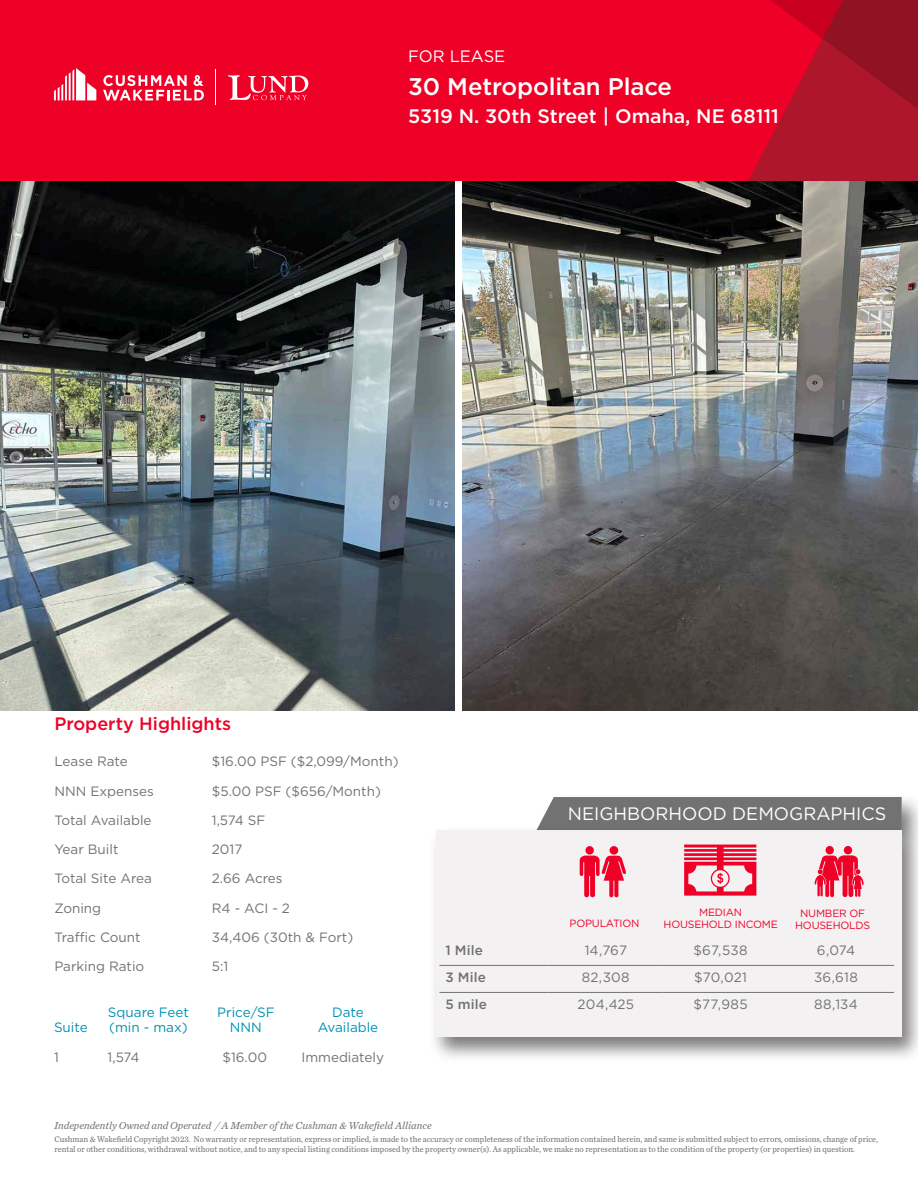
<style>
.page{position:relative;width:918px;height:1188px;background:#fff}
.page>*{position:absolute;margin:0;border:0;box-sizing:border-box;transform-origin:0 0}
.t1{font:500 24px "Gotham";letter-spacing:-.005em;color:#fff}
.t2{font:500 19.5px "Gotham";color:#fff}
.Section_Head_-_red{font:18px "Gotham";color:#fff}
.Section_Head_-_red-2{font:500 18px "Gotham";color:#ef0027}
.t3{font:16.5px "Gotham";color:#fff}
.Body_Text_-_Bullet{font:13.5px "Gotham";color:#717271}
.Table_text_-_small{font:13.5px "Gotham";letter-spacing:.015em;color:#717271}
.Body_Text{font:13.5px "Gotham";color:#0092b3}
.Body_Text-2{font:13.5px "Gotham";color:#717271}
.Table_text_-_small-2{font:500 13.5px "Gotham";letter-spacing:.01em;color:#717271}
.t4{font:italic 10.5px "Chronicle Text G2";color:#717271}
.t5{font:10.5px/12px "Gotham";letter-spacing:-.02em;color:#ef0027;text-align:center}
.t6{font:8.7px/10.4px "Chronicle Text G2";color:#717271;scale:.95 1}
</style>
<div class="page">
<img style="left:0;top:181px;width:455px;height:530px">
<div style="left:538px;top:797px;width:380px;height:29px;background:#717271"></div>
<div style="left:429px;top:826px;width:489px;height:237px;background:#231f20;opacity:.6"></div>
<div style="left:436px;top:830px;width:466px;height:207px;background:#f4f1f2"></div>
<div style="left:826px;top:846px;width:8px;height:8px;background:#ef0027;border-radius:50%"></div>
<div style="left:844px;top:846px;width:8px;height:8px;background:#ef0027;border-radius:50%"></div>
<svg style="left:815px;top:855px;width:49px;height:42px"></svg>
<svg style="left:684px;top:845px;width:72px;height:51px"></svg>
<div style="left:585px;top:846px;width:9px;height:9px;background:#ef0027;border-radius:50%"></div>
<div style="left:610px;top:846px;width:8px;height:9px;background:#ef0027;border-radius:50%"></div>
<svg style="left:580px;top:855px;width:46px;height:42px"></svg>
<hr style="left:439px;top:965px;width:109px;height:1px;background:#717271">
<hr style="left:549px;top:965px;width:114px;height:1px;background:#717271">
<hr style="left:663px;top:965px;width:115px;height:1px;background:#717271">
<hr style="left:778px;top:965px;width:116px;height:1px;background:#717271">
<hr style="left:439px;top:992px;width:109px;height:1px;background:#717271">
<hr style="left:549px;top:992px;width:114px;height:1px;background:#717271">
<hr style="left:663px;top:992px;width:115px;height:1px;background:#717271">
<hr style="left:778px;top:992px;width:116px;height:1px;background:#717271">
<img style="left:463px;top:181px;width:455px;height:530px">
<div style="left:0;top:0;width:918px;height:181px;background:#ef0027"></div>
<svg style="left:748px;top:0;width:170px;height:181px"></svg>
<svg style="left:228px;top:75px;width:80px;height:25px"></svg>
<hr style="left:216px;top:69px;width:1px;height:36px;background:#fff">
<svg style="left:54px;top:68px;width:42px;height:32px"></svg>
<svg style="left:103px;top:75px;width:101px;height:25px"></svg>
<h3 class="t3" style="left:408px;top:45px;width:99px">FOR LEASE</h3>
<h1 class="t1" style="left:408px;top:71px;width:265px">30 Metropolitan Place</h1>
<h2 class="t2" style="left:408px;top:104px;width:372px">5319 N. 30th Street | Omaha, NE 68111</h2>
<p class="Section_Head_-_red-2" style="left:54px;top:712px;width:178px">Property Highlights</p>
<p class="Body_Text_-_Bullet" style="left:54px;top:753px;width:75px">Lease Rate</p>
<p class="Body_Text_-_Bullet" style="left:212px;top:753px;width:188px">$16.00 PSF ($2,099/Month)</p>
<p class="Body_Text_-_Bullet" style="left:54px;top:782px;width:101px">NNN Expenses</p>
<p class="Body_Text_-_Bullet" style="left:212px;top:782px;width:171px">$5.00 PSF ($656/Month)</p>
<p class="Body_Text_-_Bullet" style="left:54px;top:812px;width:99px">Total Available</p>
<p class="Body_Text_-_Bullet" style="left:212px;top:812px;width:55px">1,574 SF</p>
<p class="Body_Text_-_Bullet" style="left:54px;top:841px;width:66px">Year Built</p>
<p class="Body_Text_-_Bullet" style="left:212px;top:841px;width:32px">2017</p>
<p class="Body_Text_-_Bullet" style="left:54px;top:870px;width:99px">Total Site Area</p>
<p class="Body_Text_-_Bullet" style="left:212px;top:870px;width:72px">2.66 Acres</p>
<p class="Body_Text_-_Bullet" style="left:54px;top:899px;width:48px">Zoning</p>
<p class="Body_Text_-_Bullet" style="left:212px;top:899px;width:80px">R4 - ACI - 2</p>
<p class="Body_Text_-_Bullet" style="left:54px;top:929px;width:88px">Traffic Count</p>
<p class="Body_Text_-_Bullet" style="left:212px;top:929px;width:143px">34,406 (30th &amp; Fort)</p>
<p class="Body_Text_-_Bullet" style="left:54px;top:958px;width:91px">Parking Ratio</p>
<p class="Body_Text_-_Bullet" style="left:212px;top:958px;width:18px">5:1</p>
<p class="Body_Text" style="left:108px;top:1004px;width:83px">Square Feet</p>
<p class="Body_Text" style="left:217px;top:1004px;width:59px">Price/SF</p>
<p class="Body_Text" style="left:332px;top:1004px;width:33px">Date</p>
<p class="Body_Text" style="left:54px;top:1019px;width:35px">Suite</p>
<p class="Body_Text" style="left:109px;top:1019px;width:80px">(min - max)</p>
<p class="Body_Text" style="left:230px;top:1019px;width:33px">NNN</p>
<p class="Body_Text" style="left:318px;top:1019px;width:62px">Available</p>
<p class="Body_Text-2" style="left:54px;top:1048px;width:6px">1</p>
<p class="Body_Text-2" style="left:108px;top:1048px;width:33px">1,574</p>
<p class="Body_Text-2" style="left:223px;top:1048px;width:46px">$16.00</p>
<p class="Body_Text-2" style="left:302px;top:1048px;width:84px">Immediately</p>
<p class="Section_Head_-_red" style="left:568px;top:802px;width:320px">NEIGHBORHOOD DEMOGRAPHICS</p>
<p class="t5" style="left:570px;top:917px;width:71px">POPULATION</p>
<p class="t5" style="left:664px;top:906px;width:116px">MEDIAN<br>HOUSEHOLD INCOME</p>
<p class="t5" style="left:795px;top:907px;width:76px">NUMBER OF<br>HOUSEHOLDS</p>
<p class="Table_text_-_small-2" style="left:445px;top:942px;width:39px">1 Mile</p>
<p class="Table_text_-_small" style="left:585px;top:942px;width:44px">14,767</p>
<p class="Table_text_-_small" style="left:694px;top:942px;width:56px">$67,538</p>
<p class="Table_text_-_small" style="left:817px;top:942px;width:40px">6,074</p>
<p class="Table_text_-_small-2" style="left:445px;top:969px;width:42px">3 Mile</p>
<p class="Table_text_-_small" style="left:582px;top:969px;width:49px">82,308</p>
<p class="Table_text_-_small" style="left:694px;top:969px;width:54px">$70,021</p>
<p class="Table_text_-_small" style="left:814px;top:969px;width:45px">36,618</p>
<p class="Table_text_-_small-2" style="left:445px;top:996px;width:43px">5 mile</p>
<p class="Table_text_-_small" style="left:577px;top:996px;width:58px">204,425</p>
<p class="Table_text_-_small" style="left:694px;top:996px;width:56px">$77,985</p>
<p class="Table_text_-_small" style="left:814px;top:996px;width:45px">88,134</p>
<p class="t4" style="left:54px;top:1117px;width:379px">Independently Owned and Operated / A Member of the Cushman &amp; Wakefield Alliance</p>
<p class="t6" style="left:54px;top:1133px;width:869px">Cushman &amp; Wakefield Copyright 2023. No warranty or representation, express or implied, is made to the accuracy or completeness of the information contained herein, and same is submitted subject to errors, omissions, change of price, rental or other conditions, withdrawal without notice, and to any special listing conditions imposed by the property owner(s). As applicable, we make no representation as to the condition of the property (or properties) in question.</p>
</div>
